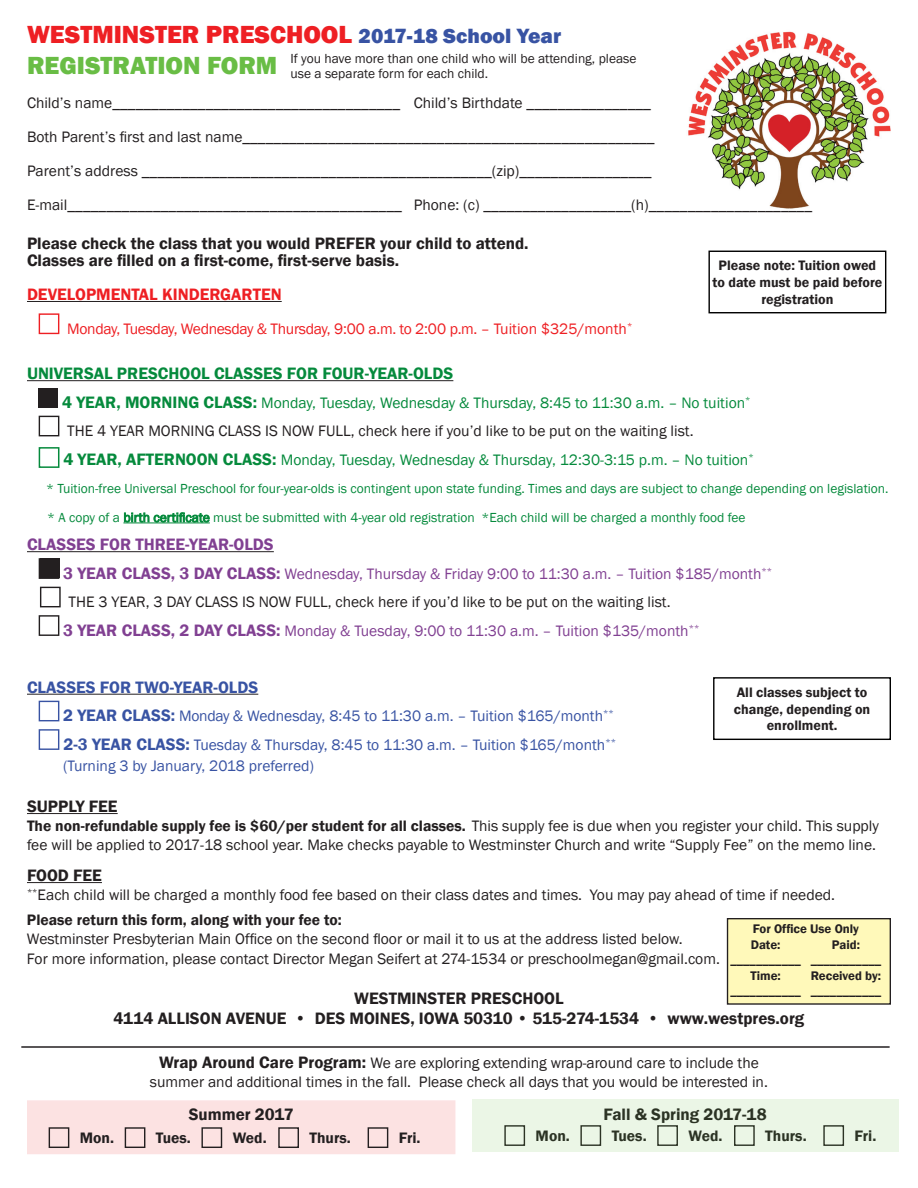
<style>
.page{position:relative;width:918px;height:1188px;background:#fff}
.page>*{position:absolute;margin:0;border:0;box-sizing:border-box;transform-origin:0 0}
.t1{font:800 25.5px/30.6px "Franklin Gothic";color:#ee1f23}
.t2{font:600 16.95px/17px "Franklin Gothic";color:#231f20}
.t3{font:600 16.95px/28.5px "Franklin Gothic";color:#814092}
.t4{font:600 16.95px/28.5px "Franklin Gothic";color:#058a3c}
.t5{font:600 16.95px/28.5px "Franklin Gothic";color:#3853a3}
.t6{font:600 16.95px "Franklin Gothic";color:#ee1f23}
.t7{font:15.6px/33.9px "Franklin Gothic";color:#231f20}
.t8{font:15.6px/28.5px "Franklin Gothic";color:#3853a3;text-align:right}
.t9{font:15.6px "Franklin Gothic";color:#058a3c}
.t10{font:15.6px "Franklin Gothic";letter-spacing:-.02em;color:#ee1f23}
.t11{font:15.6px "Franklin Gothic";color:#814092}
.t12{font:600 15.6px "Franklin Gothic";color:#231f20}
.t13{font:600 14.1px/17px "Franklin Gothic";color:#231f20;text-align:center}
.t14{font:13.5px/28.5px "Franklin Gothic";color:#058a3c}
.t15{font:13.5px/15px "Franklin Gothic";color:#231f20}
.t16{font:600 12.75px/15.5px "Franklin Gothic";color:#231f20;text-align:center}
.s1{font-size:21.15px;color:#3853a3}
.s2{color:#69bd45}
.s3{font-weight:600;font-size:16.95px;color:#058a3c}
.s4{color:#058a3c}
.s5{font-weight:600;font-size:16.95px}
.s6{font-weight:600;font-size:16.95px;color:#814092}
.s7{color:#814092}
.s8{font-weight:600}
</style>
<div class="page">
<div style="left:27px;top:1100px;width:428px;height:54px;background:#fce2e2"></div>
<img style="left:688px;top:31px;width:203px;height:178px">
<hr style="left:27px;top:301px;width:255px;height:1px;background:#231f20">
<hr style="left:27px;top:380px;width:426px;height:1px;background:#231f20">
<hr style="left:123px;top:523px;width:87px;height:1px;background:#058a3c">
<hr style="left:27px;top:551px;width:247px;height:1px;background:#231f20">
<hr style="left:27px;top:694px;width:231px;height:1px;background:#231f20">
<hr style="left:27px;top:813px;width:91px;height:1px;background:#231f20">
<hr style="left:27px;top:882px;width:75px;height:1px;background:#231f20">
<div style="left:39px;top:313px;width:20px;height:21px;border:1px solid #ee1f23"></div>
<div style="left:39px;top:389px;width:19px;height:19px;background:#231f20"></div>
<div style="left:39px;top:416px;width:20px;height:20px;border:1px solid #231f20"></div>
<div style="left:39px;top:447px;width:20px;height:21px;border:2px solid #058a3c"></div>
<svg style="left:124px;top:512px;width:86px;height:11px"></svg>
<div style="left:39px;top:558px;width:20px;height:21px;border:1px solid #231f20"></div>
<div style="left:40px;top:587px;width:21px;height:20px;border:1px solid #231f20"></div>
<div style="left:39px;top:615px;width:20px;height:21px;border:1px solid #231f20"></div>
<div style="left:39px;top:701px;width:20px;height:20px;border:1px solid #3853a3"></div>
<div style="left:39px;top:729px;width:20px;height:21px;border:1px solid #3853a3"></div>
<div style="left:708px;top:251px;width:178px;height:62px;border:1px solid #000"></div>
<div style="left:713px;top:677px;width:178px;height:63px;border:1px solid #000"></div>
<hr style="left:21px;top:1046px;width:869px;height:2px;background:#231f20">
<div style="left:727px;top:918px;width:164px;height:87px;background:#fff9ba;border:1px solid #231f20"></div>
<div style="left:49px;top:1127px;width:20px;height:21px;border:1px solid #231f20"></div>
<div style="left:125px;top:1127px;width:20px;height:21px;border:1px solid #231f20"></div>
<div style="left:201px;top:1127px;width:21px;height:21px;border:1px solid #231f20"></div>
<div style="left:278px;top:1127px;width:21px;height:21px;border:1px solid #231f20"></div>
<div style="left:368px;top:1127px;width:20px;height:21px;border:1px solid #231f20"></div>
<div style="left:472px;top:1099px;width:427px;height:52px;background:#ebf6e6"></div>
<div style="left:40px;top:558px;width:20px;height:20px;background:#231f20"></div>
<h1 class="t1" style="left:27px;top:19px;width:536px">WESTMINSTER PRESCHOOL <span class="s1">2017-18 School Year<br></span><span class="s2">REGISTRATION FORM</span></h1>
<p class="t7" style="left:27px;top:86px;width:787px">Child’s name_____________________________________ Child’s Birthdate ________________<br>Both Parent’s first and last name_____________________________________________________<br>Parent’s address _____________________________________________(zip)_________________ E-mail___________________________________________ Phone: (c) ___________________(h)_____________________</p>
<p class="t2" style="left:27px;top:235px;width:503px">Please check the class that you would prefer your child to attend.<br>Classes are filled on a first-come, first-serve basis.</p>
<p class="t6" style="left:27px;top:284px;width:256px">DEVELOPMENTAL KINDERGARTEN</p>
<p class="t10" style="left:67px;top:319px;width:567px">Monday, Tuesday, Wednesday &amp; Thursday, 9:00 a.m. to 2:00 p.m. – Tuition $325/month<sup>*</sup></p>
<p class="t4" style="left:62px;top:360px;width:393px;text-indent:-35px">UNIVERSAL PRESCHOOL CLASSES FOR FOUR-YEAR-OLDS<br>4 Year</p>
<p class="t15" style="left:291px;top:52px;width:347px">If you have more than one child who will be attending, please use a separate form for each child.</p>
<p class="t13" style="left:712px;top:257px;width:172px">Please note: Tuition owed to date must be paid before registration</p>
<p class="t7" style="left:67px;top:389px;width:685px;line-height:28.5px;text-indent:49px"><span class="s3">, MORNING CLASS:</span> <span class="s4">Monday, Tuesday, Wednesday &amp; Thursday, 8:45 to 11:30 a.m. – No tuition</span><sup>*<br></sup>The 4 Year Morn ing Class is now full, check here if you’d like to be put on the waiting list.</p>
<p class="t4" style="left:63px;top:445px;width:34px">4 Year</p>
<p class="t9" style="left:118px;top:450px;width:638px"><span class="s5">, AFTERNOON CLASS:</span> Monday, Tuesday, Wednesday &amp; Thursday, 12:30-3:15 p.m. – No tuition<sup>*</sup></p>
<p class="t14" style="left:46px;top:475px;width:844px">* Tuition-free Universal Preschool for four-year-olds is contingent upon state funding. Times and days are subject to change depending on legislation. * A copy of a birth certificate must be submitted with 4-year old registration *Each child will be charged a monthly food fee</p>
<p class="t3" style="left:63px;top:531px;width:212px;text-indent:-36px">CLASSES FOR THREE-YEAR-OLDS<br>3 Year</p>
<p class="t3" style="left:122px;top:559px;width:127px">CLASS, 3 Day Class</p>
<p class="t7" style="left:68px;top:560px;width:705px;line-height:28.5px;text-indent:208px"><span class="s6">:</span> <span class="s7">Wednesday, Thursday &amp; Friday 9:00 to 11:30 a.m. – Tuition $185/month</span><sup>**<br></sup>The 3 Year, 3 Day Class is n ow full, check here if you’d like to be put on the waiting list.</p>
<p class="t3" style="left:63px;top:616px;width:34px">3 Year</p>
<p class="t3" style="left:122px;top:616px;width:127px">CLASS, 2 Day Class</p>
<p class="t11" style="left:276px;top:621px;width:425px"><span class="s5">:</span> Monday &amp; Tuesday, 9:00 to 11:30 a.m. – Tuition $135/month<sup>**</sup></p>
<p class="t5" style="left:63px;top:673px;width:196px;text-indent:-36px">CLASSES FOR TWO-YEAR-OLDS<br>2 Year</p>
<p class="t13" style="left:734px;top:684px;width:138px">All classes subject to change, depending on enrollment.</p>
<p class="t8" style="left:64px;top:702px;width:554px"><span class="s5">CLASS:</span> Monday &amp; Wednesday, 8:45 to 11:30 a.m. – Tuition $165/month<sup>**<br></sup><span class="s5">2-3 YEAR CLASS:</span> Tuesday &amp; Thursday, 8:45 to 11:30 a.m. – Tuition $165/month<sup>**</sup></p>
<p class="t8" style="left:63px;top:752px;width:253px">(Turning 3 by January, 2018 preferred)</p>
<p class="t2" style="left:27px;top:798px;width:21px">Supply</p>
<p class="t2" style="left:89px;top:798px;width:20px">Fee</p>
<p class="t7" style="left:27px;top:817px;width:853px;line-height:18.6px"><span class="s8">The non-refundable supply fee is $60/per student for all classes.</span> This supply fee is due when you register your child. This supply fee will be applied to 2017-18 school year. Make checks payable to Westminster Church and write “Supply Fee” on the memo line.</p>
<p class="t2" style="left:27px;top:867px;width:12px">Food</p>
<p class="t2" style="left:73px;top:867px;width:30px">Fee</p>
<p class="t7" style="left:27px;top:882px;width:810px;line-height:25.5px"><sup>**</sup>Each child will be charged a monthly food fee based on their class dates and times. You may pay ahead of time if needed.<br><span class="s8">Please return this form, along with your fee to:</span></p>
<p class="t7" style="left:27px;top:929px;width:694px;line-height:20.4px">Westminster Presbyterian Main Office on the second floor or mail it to us at the address listed below.<br>For more information, please contact Director Megan Seifert at 274-1534 or preschoolmegan@gmail.com.</p>
<p class="t2" style="left:113px;top:988px;width:692px;line-height:20.4px;text-align:center">WESTMINSTER PRESCHOOL<br>4114 ALLISON AVENUE • DES MOINES, IOWA 50310 • 515-274-1534 • www.westpres.org</p>
<p class="t16" style="left:753px;top:921px;width:108px">For Office Use Only</p>
<p class="t16" style="left:730px;top:937px;width:72px">Date: ___________<br>Time: ___________</p>
<p class="t16" style="left:811px;top:937px;width:72px">Paid: ___________<br>Received by: ___________</p>
<p class="t7" style="left:150px;top:1054px;width:619px;line-height:18.6px;text-align:center"><span class="s5">Wrap Around Care Program:</span> We are exploring extending wrap-around care to include the summer and additional times in the fall. Please check all days that you would be interested in.</p>
<p class="t2" style="left:189px;top:1106px;width:106px">Summer 2017</p>
<p class="t2" style="left:603px;top:1106px;width:165px">Fall &amp; Spring 2017-18</p>
<p class="t12" style="left:536px;top:1126px;width:36px">Mon.</p>
<p class="t12" style="left:612px;top:1126px;width:36px">Tues.</p>
<p class="t12" style="left:689px;top:1126px;width:35px">Wed.</p>
<p class="t12" style="left:765px;top:1126px;width:43px">Thurs.</p>
<p class="t12" style="left:855px;top:1126px;width:23px">Fri.</p>
<p class="t12" style="left:80px;top:1128px;width:36px">Mon.</p>
<p class="t12" style="left:156px;top:1128px;width:36px">Tues.</p>
<p class="t12" style="left:233px;top:1128px;width:35px">Wed.</p>
<p class="t12" style="left:310px;top:1128px;width:43px">Thurs.</p>
<p class="t12" style="left:399px;top:1128px;width:23px">Fri.</p>
</div>
